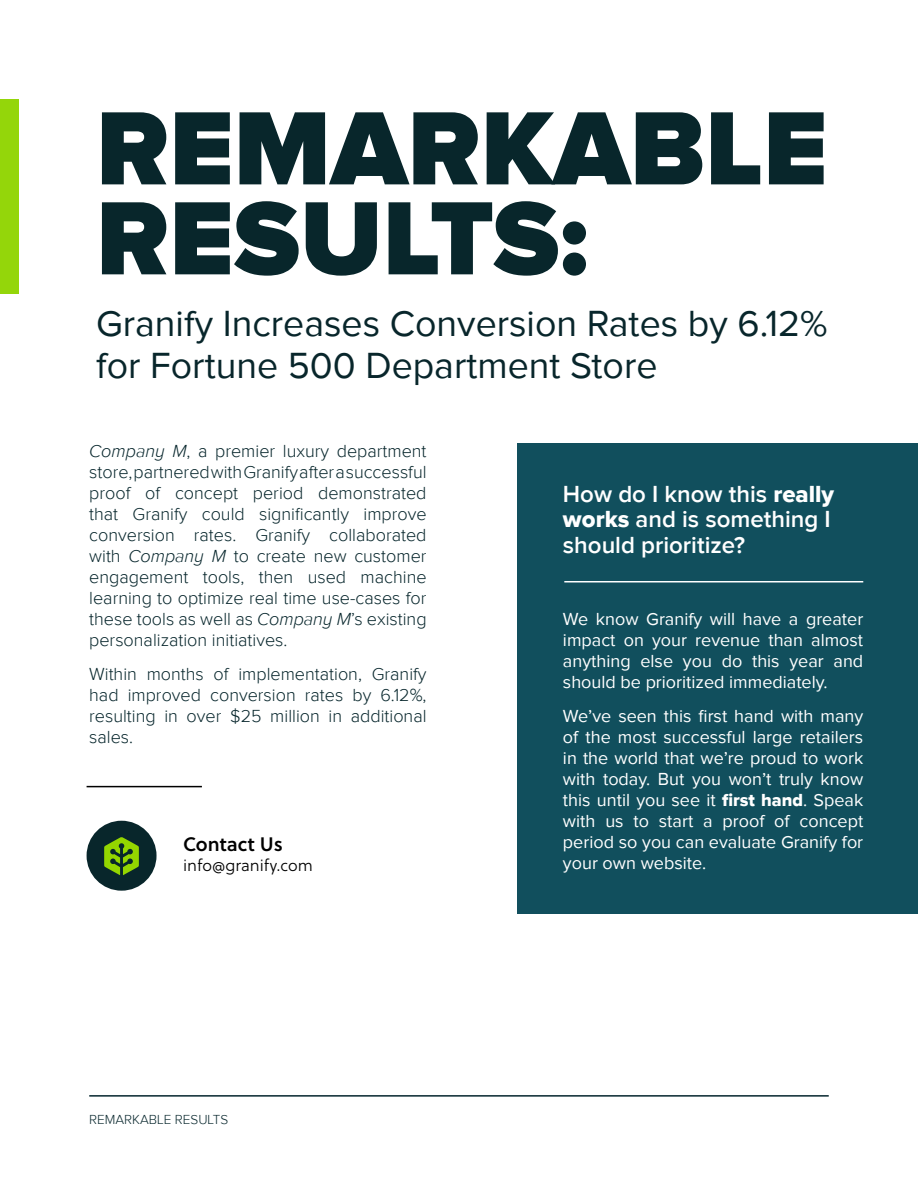
<style>
.page{position:relative;width:918px;height:1188px;background:#fff}
.page>*{position:absolute;margin:0;border:0;box-sizing:border-box;transform-origin:0 0}
.t1{font:900 108px/90px "Proxima Nova";color:#08262b}
.t2{font:37.5px/42px "Proxima Nova";color:#08262b}
.t3{font:600 24px/25.5px "Proxima Nova";color:#fff}
.t4{font:19.5px "Soleil Sb";color:#000}
.t5{font:300 18px/21px "Proxima Nova";color:#07262c;text-align:justify}
.t6{font:18px/21px "Proxima Nova";color:#fff;text-align:justify}
.t7{font:16.5px "Soleil Lt";color:#000}
.t8{font:300 13.5px "Proxima Nova A";color:#07262c}
.s1{font-family:"Proxima Nova A";font-style:italic}
.s2{font-family:"Proxima Nova Extrabld";font-weight:400}
.s3{font-family:"Proxima Nova Extrabld"}
</style>
<div class="page">
<hr style="left:89px;top:1095px;width:740px;height:2px;background:#05262e">
<div style="left:0;top:99px;width:19px;height:195px;background:#94d60a"></div>
<div style="left:517px;top:443px;width:401px;height:470px;background:#114f5d"></div>
<hr style="left:564px;top:581px;width:299px;height:1px;background:#fff">
<hr style="left:87px;top:786px;width:115px;height:1px;background:#000">
<div style="left:87px;top:821px;width:70px;height:70px;background:#08262b;border-radius:50%"></div>
<svg style="left:104px;top:837px;width:35px;height:38px"></svg>
<h1 class="t1" style="left:96px;top:107px;width:733px">REMARKABLE<br>RESULTS:</h1>
<h2 class="t2" style="left:96px;top:303px;width:733px">Granify Increases Conversion Rates by 6.12% for Fortune 500 Department Store</h2>
<p class="t5" style="left:89px;top:441px;width:339px"><span class="s1">Company M</span>, a premier luxury department store, partnered with Granify after a successful proof of concept period demonstrated that Granify could significantly improve conversion rates. Granify collaborated with <span class="s1">Company M</span> to create new customer engagement tools, then used machine learning to optimize real time use-cases for these tools as well as <span class="s1">Company M</span>’s existing personalization initiatives.</p>
<p class="t5" style="left:89px;top:664px;width:339px">Within months of implementation, Granify had improved conversion rates by 6.12%, resulting in over $25 million in additional sales.</p>
<p class="t4" style="left:183px;top:829px;width:101px">Contact Us</p>
<p class="t7" style="left:183px;top:854px;width:131px">info@granify.com</p>
<p class="t8" style="left:89px;top:1112px;width:141px">REMARKABLE RESULTS</p>
<h3 class="t3" style="left:563px;top:482px;width:273px">How do I know this <span class="s2">really works</span> and is something I should prioritize?</h3>
<p class="t6" style="left:563px;top:609px;width:302px">We know Granify will have a greater impact on your revenue than almost anything else you do this year and should be prioritized immediately.</p>
<p class="t6" style="left:563px;top:706px;width:302px">We’ve seen this first hand with many of the most successful large retailers in the world that we’re proud to work with today. But you won’t truly know this until you see it <span class="s3">first hand</span>. Speak with us to start a proof of concept period so you can evaluate Granify for your own website.</p>
</div>
